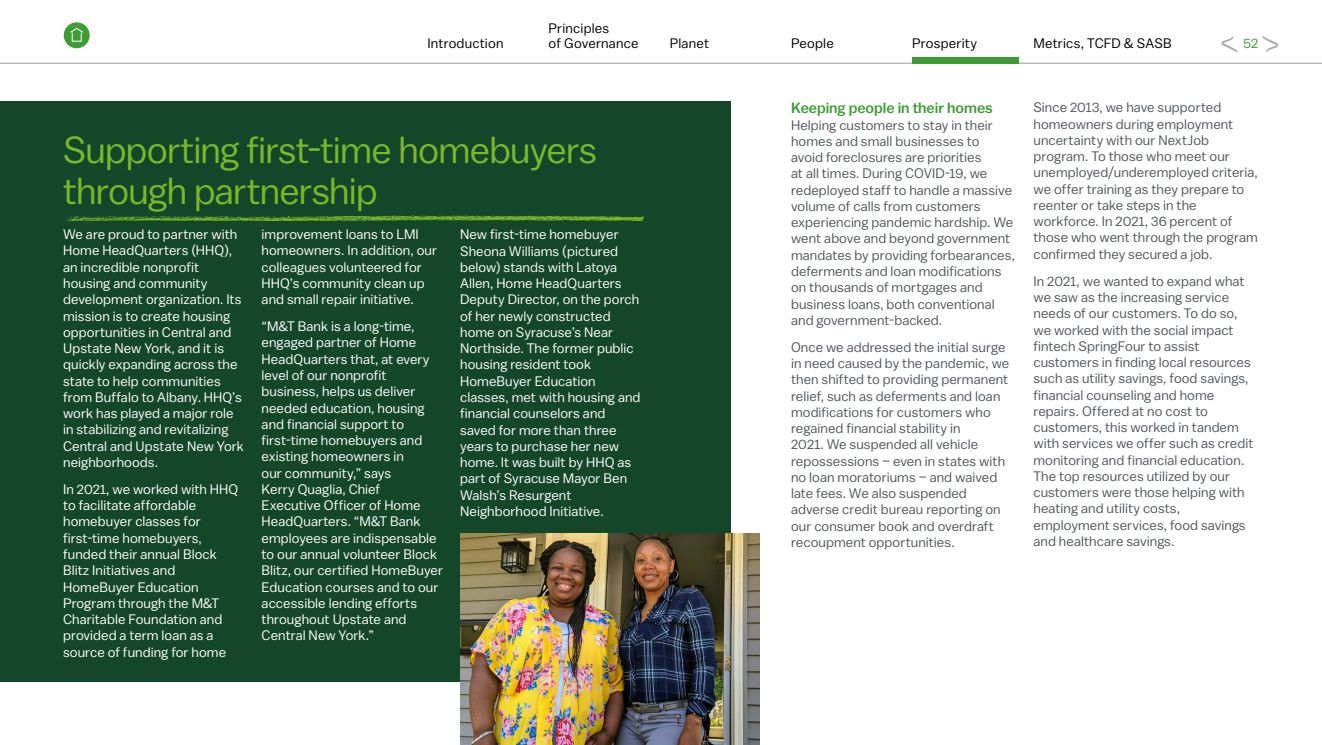
<style>
.page{position:relative;width:1322px;height:745px;background:#fff}
.page>*{position:absolute;margin:0;border:0;box-sizing:border-box;transform-origin:0 0}
.t1{font:37.5px/40px "M&T Balto";letter-spacing:-.02em;color:#7ab829}
.t2{font:500 15px "M&T Balto";letter-spacing:-.005em;color:#3f9c35}
.t3{font:13.75px/16.2px "M&T Balto";letter-spacing:.005em;color:#fff}
.t4{font:13.75px/16.2px "M&T Balto";letter-spacing:.005em;color:#52565b}
.t5{font:13.75px/15px "M&T Balto";letter-spacing:.015em;color:#000}
.t6{font:13.75px "M&T Balto";color:#3f9c35}
</style>
<div class="page">
<div style="left:64px;top:23px;width:25px;height:25px;background:#3f9c35;border-radius:50%"></div>
<div style="left:64px;top:22px;width:26px;height:26px;border:1px solid #3f9c35;border-radius:50%"></div>
<div style="left:72px;top:32px;width:10px;height:10px;border:1px solid #fff"></div>
<svg style="left:70px;top:27px;width:13px;height:7px"></svg>
<svg style="left:1262px;top:36px;width:16px;height:16px"></svg>
<svg style="left:1221px;top:36px;width:16px;height:17px"></svg>
<hr style="left:0;top:63px;width:1322px;height:1px;background:#afaeb5">
<div style="left:912px;top:57px;width:106px;height:7px;background:#3f9c35"></div>
<div style="left:0;top:101px;width:730px;height:579px;background:#144629"></div>
<img style="left:460px;top:533px;width:299px;height:211px">
<svg style="left:65px;top:215px;width:579px;height:7px"></svg>
<p class="t5" style="left:549px;top:21px;width:91px">Principles<br>of Governance</p>
<p class="t5" style="left:670px;top:36px;width:41px">Planet</p>
<p class="t5" style="left:791px;top:36px;width:44px">People</p>
<p class="t5" style="left:912px;top:36px;width:66px">Prosperity</p>
<p class="t5" style="left:1033px;top:36px;width:140px">Metrics, TCFD &amp; SASB</p>
<p class="t5" style="left:427px;top:36px;width:78px">Introduction</p>
<p class="t6" style="left:1243px;top:35px;width:16px">52</p>
<h1 class="t1" style="left:63px;top:129px;width:535px">Supporting first-time homebuyers through partnership</h1>
<p class="t3" style="left:63px;top:226px;width:182px">We are proud to partner with<br>Home HeadQuarters (HHQ), an incredible nonprofit housing and community development organization. Its mission is to create housing opportunities in Central and<br>Upstate New York, and it is quickly expanding across the state to help communities from Buffalo to Albany. HHQ’s work has played a major role in stabilizing and revitalizing<br>Central and Upstate New York neighborhoods.</p>
<p class="t3" style="left:63px;top:480px;width:177px">In 2021, we worked with HHQ to facilitate affordable homebuyer classes for first-time homebuyers, funded their annual Block<br>Blitz Initiatives and<br>HomeBuyer Education<br>Program through the M&amp;T<br>Charitable Foundation and provided a term loan as a source of funding for home</p>
<p class="t3" style="left:460px;top:226px;width:182px">New first-time homebuyer<br>Sheona Williams (pictured below) stands with Latoya<br>Allen, Home HeadQuarters<br>Deputy Director, on the porch of her newly constructed home on Syracuse’s Near<br>Northside. The former public housing resident took<br>HomeBuyer Education classes, met with housing and financial counselors and saved for more than three years to purchase her new home. It was built by HHQ as part of Syracuse Mayor Ben<br>Walsh’s Resurgent<br>Neighborhood Initiative.</p>
<p class="t3" style="left:262px;top:226px;width:177px">improvement loans to LMI homeowners. In addition, our colleagues volunteered for<br>HHQ’s community clean up and small repair initiative.</p>
<p class="t3" style="left:262px;top:318px;width:183px">“M&amp;T Bank is a long-time, engaged partner of Home<br>HeadQuarters that, at every level of our nonprofit business, helps us deliver needed education, housing and financial support to first-time homebuyers and existing homeowners in<br>our community,” says<br>Kerry Quaglia, Chief<br>Executive Officer of Home<br>HeadQuarters. “M&amp;T Bank employees are indispensable to our annual volunteer Block<br>Blitz, our certified HomeBuyer<br>Education courses and to our accessible lending efforts throughout Upstate and<br>Central New York.”</p>
<p class="t2" style="left:791px;top:99px;width:203px">Keeping people in their homes</p>
<p class="t4" style="left:791px;top:116px;width:225px">Helping customers to stay in their homes and small businesses to<br>avoid foreclosures are priorities<br>at all times. During COVID-19, we redeployed staff to handle a massive volume of calls from customers experiencing pandemic hardship. We went above and beyond government mandates by providing forbearances, deferments and loan modifications on thousands of mortgages and business loans, both conventional and government-backed.</p>
<p class="t4" style="left:791px;top:338px;width:220px">Once we addressed the initial surge in need caused by the pandemic, we then shifted to providing permanent relief, such as deferments and loan modifications for customers who regained financial stability in<br>2021. We suspended all vehicle repossessions – even in states with no loan moratoriums – and waived late fees. We also suspended adverse credit bureau reporting on our consumer book and overdraft recoupment opportunities.</p>
<p class="t4" style="left:1033px;top:99px;width:226px">Since 2013, we have supported homeowners during employment uncertainty with our NextJob program. To those who meet our unemployed/underemployed criteria, we offer training as they prepare to reenter or take steps in the workforce. In 2021, 36 percent of those who went through the program confirmed they secured a job.</p>
<p class="t4" style="left:1033px;top:272px;width:221px">In 2021, we wanted to expand what we saw as the increasing service needs of our customers. To do so, we worked with the social impact fintech SpringFour to assist customers in finding local resources such as utility savings, food savings, financial counseling and home repairs. Offered at no cost to customers, this worked in tandem with services we offer such as credit monitoring and financial education.<br>The top resources utilized by our customers were those helping with heating and utility costs, employment services, food savings and healthcare savings.</p>
</div>
